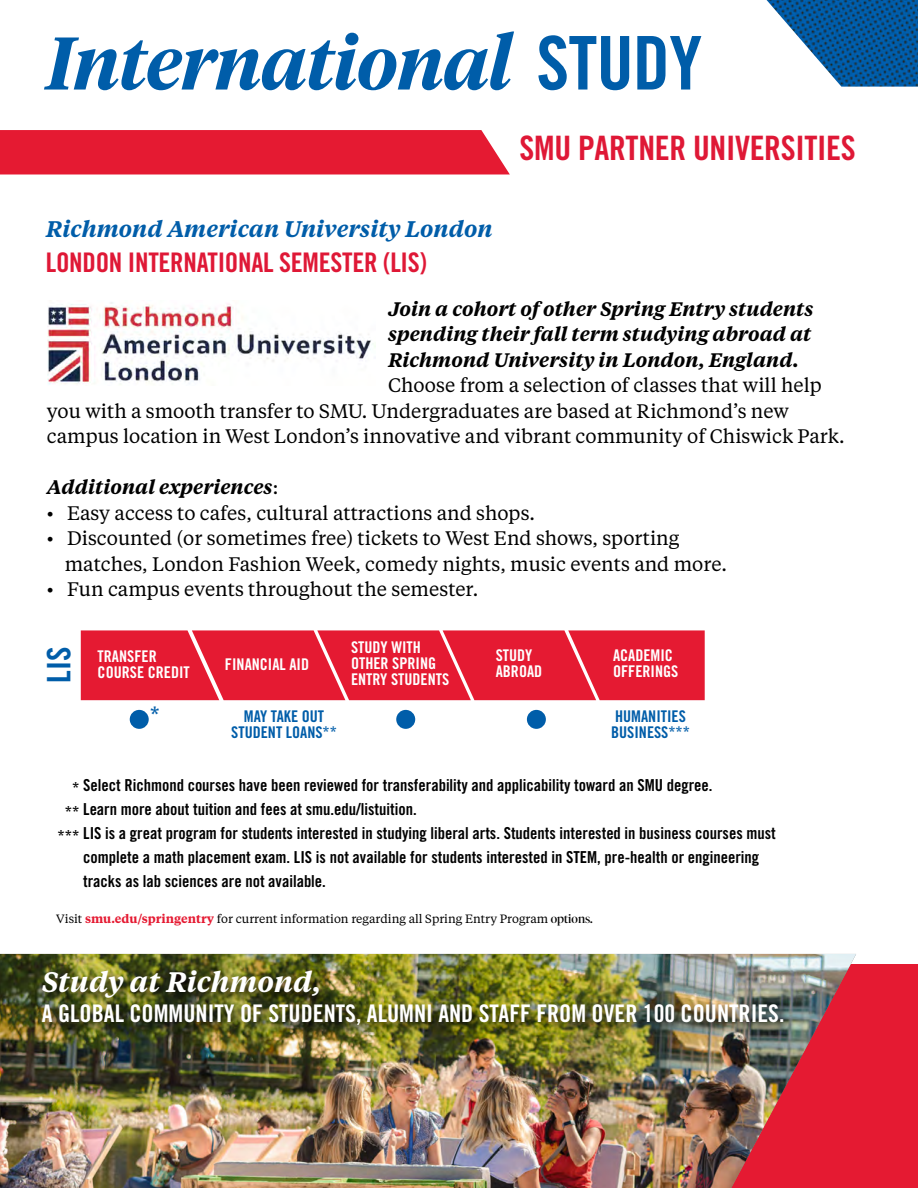
<style>
.page{position:relative;width:918px;height:1188px;background:#fff}
.page>*{position:absolute;margin:0;border:0;box-sizing:border-box;transform-origin:0 0}
.t1{font:italic 600 74.1px "Tiempos Headline";letter-spacing:-.01em;color:#005da9}
.t2{font:33.6px "Trade Gothic LT Std Bd Cn 20";letter-spacing:-.01em;color:#df1836}
.t3{font:32.4px "Trade Gothic LT Std Bd Cn 20";color:#005da9}
.t4{font:italic 600 28.05px "Tiempos Text";color:#fff}
.t5{font:27px "Trade Gothic LT Std Bd Cn 20";letter-spacing:-.01em;color:#df1836}
.t6{font:24.3px "Trade Gothic LT Std Bd Cn 20";color:#fff}
.t7{font:22.8px "Trade Gothic LT Std Bd Cn 20";color:#005da9}
.t8{font:italic 600 22.5px "Tiempos Text";color:#005da9}
.t9{font:19.5px/25.5px "Tiempos Text";color:#000}
.t10{font:italic 600 19.5px/25.5px "Tiempos Text";color:#000;text-align:justify}
.t11{font:16.5px/24px "Trade Gothic LT Std Bd Cn 20";color:#000}
.t12{font:16.2px/16.2px "Trade Gothic LT Std Bd Cn 20";color:#fff}
.t13{font:16.2px/16.2px "Trade Gothic LT Std Bd Cn 20";color:#005da9}
.t14{font:12px "Tiempos Text";color:#000}
.s1{font-family:"Trade Gothic LT Std Bd Cn 20";font-weight:400;font-style:normal}
.s2{font-weight:400;font-style:normal}
.s3{font-weight:600;color:#e51a32}
.s4{font-family:"Tiempos Fine"}
</style>
<div class="page">
<div style="left:686px;top:965px;width:232px;height:223px;background:#e51a32"></div>
<img style="left:0;top:954px;width:856px;height:234px">
<div style="left:40px;top:968px;width:755px;height:70px;background:#000;opacity:.86"></div>
<img style="left:767px;top:0;width:151px;height:87px">
<div style="left:0;top:130px;width:510px;height:44px;background:#e51a32"></div>
<div style="left:81px;top:630px;width:624px;height:70px;background:#e51a32"></div>
<div style="left:130px;top:710px;width:19px;height:19px;background:#005da9;border-radius:50%"></div>
<div style="left:396px;top:710px;width:19px;height:19px;background:#005da9;border-radius:50%"></div>
<div style="left:527px;top:710px;width:19px;height:19px;background:#005da9;border-radius:50%"></div>
<img style="left:48px;top:302px;width:328px;height:83px">
<h1 class="t1" style="left:46px;top:12px;width:658px">International <span class="s1">STUDY</span></h1>
<p class="t8" style="left:46px;top:213px;width:448px">Richmond American University London</p>
<h3 class="t5" style="left:46px;top:246px;width:383px">LONDON INTERNATIONAL SEMESTER (LIS)</h3>
<h2 class="t2" style="left:520px;top:128px;width:338px">SMU PARTNER UNIVERSITIES</h2>
<p class="t10" style="left:388px;top:295px;width:427px">Join a cohort of other Spring Entry students spending their fall term studying abroad at Richmond University in London, England.</p>
<p class="t9" style="left:47px;top:372px;width:799px;text-indent:341px">Choose from a selection of classes that will help you with a smooth transfer to SMU. Undergraduates are based at Richmond’s new campus location in West London’s innovative and vibrant community of Chiswick Park.</p>
<p class="t10" style="left:47px;top:474px;width:233px">Additional experiences<span class="s2">:</span></p>
<p class="t9" style="left:47px;top:499px;width:490px">• Easy access to cafes, cultural attractions and shops.</p>
<p class="t9" style="left:65px;top:525px;width:664px;text-indent:-18px">• Discounted (or sometimes free) tickets to West End shows, sporting matches, London Fashion Week, comedy nights, music events and more.</p>
<p class="t9" style="left:47px;top:576px;width:433px">• Fun campus events throughout the semester.</p>
<h3 class="t3" style="left:39px;top:683px;width:37px;rotate:-90deg">LIS</h3>
<p class="t12" style="left:98px;top:648px;width:94px">TRANSFER<br>COURSE CREDIT</p>
<p class="t12" style="left:225px;top:656px;width:86px">FINANCIAL AID</p>
<p class="t7" style="left:150px;top:701px;width:12px">*</p>
<p class="t13" style="left:231px;top:708px;width:107px;text-align:center">MAY TAKE OUT<br>STUDENT LOANS**</p>
<p class="t12" style="left:351px;top:639px;width:100px">STUDY WITH<br>OTHER SPRING<br>ENTRY STUDENTS</p>
<p class="t12" style="left:496px;top:647px;width:48px">STUDY<br>ABROAD</p>
<p class="t12" style="left:613px;top:647px;width:67px">ACADEMIC<br>OFFERINGS</p>
<p class="t13" style="left:611px;top:708px;width:80px">HUMANITIES<br>BUSINESS***</p>
<p class="t11" style="left:83px;top:773px;width:694px">Select Richmond courses have been reviewed for transferability and applicability toward an SMU degree.<br>Learn more about tuition and fees at smu.edu/listuition.<br>LIS is a great program for students interested in studying liberal arts. Students interested in business courses must complete a math placement exam. LIS is not available for students interested in STEM, pre-health or engineering tracks as lab sciences are not available.</p>
<p class="t14" style="left:56px;top:910px;width:538px">Visit <span class="s3">smu.edu/springentry</span> for current information regarding all Spring Entry Program <span class="s4">options.</span></p>
<p class="t11" style="left:57px;top:776px;width:23px;text-align:right">* ** ***</p>
<h3 class="t4" style="left:42px;top:962px;width:281px">Study at Richmond,</h3>
<p class="t6" style="left:42px;top:999px;width:744px">A GLOBAL COMMUNITY OF STUDENTS, ALUMNI AND STAFF FROM OVER 100 COUNTRIES.</p>
</div>
